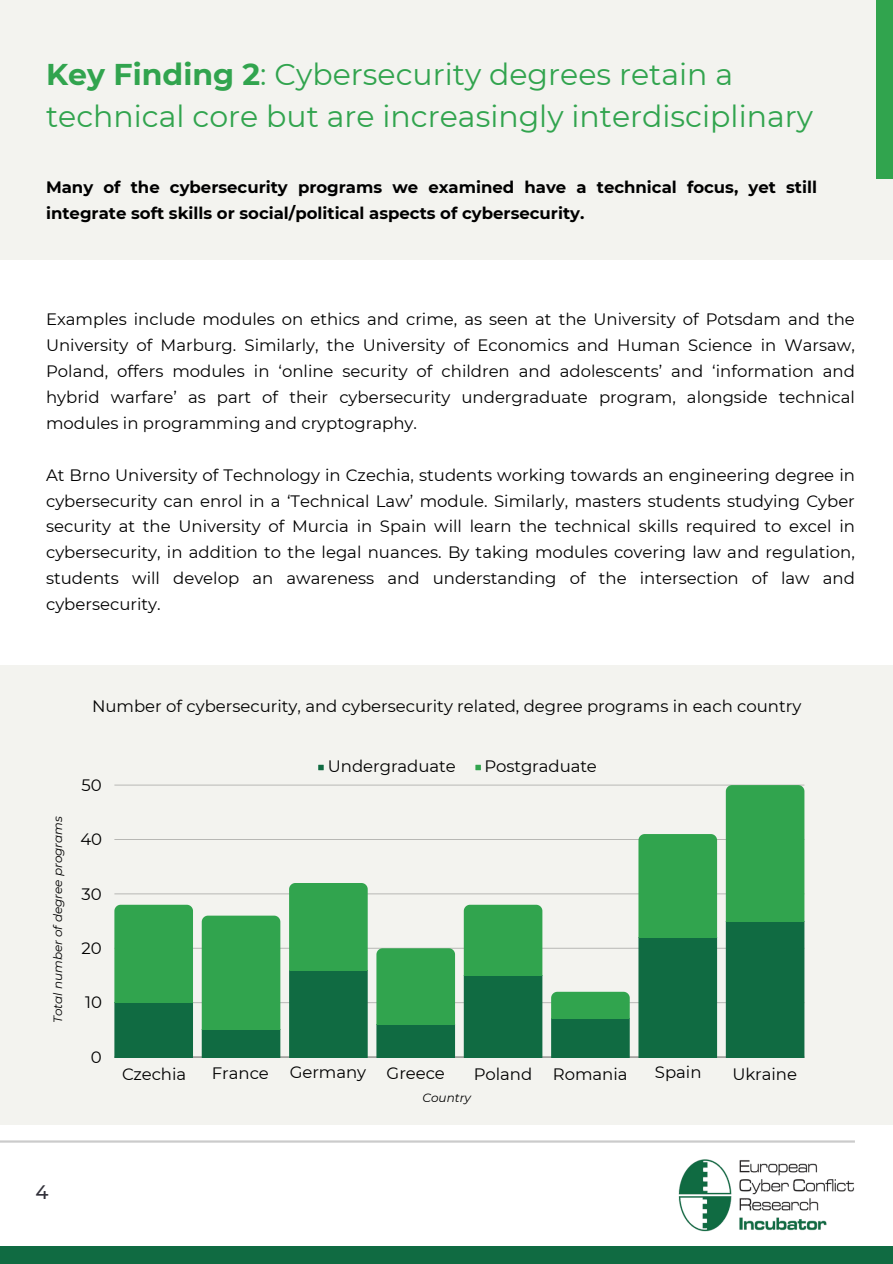
<style>
.page{position:relative;width:893px;height:1264px;background:#fff}
.page>*{position:absolute;margin:0;border:0;box-sizing:border-box;transform-origin:0 0}
.t1{font:30px/41.7px "Montserrat";color:#31a44e}
.t2{font:500 19.5px "Montserrat";color:#32313a}
.t3{font:16.5px/25.8px "Montserrat";color:#000;text-align:justify}
.t4{font:700 16.5px/25.8px "Montserrat";color:#000}
.t5{font:italic 12px "Montserrat";color:#000}
.s1{font-weight:700}
</style>
<div class="page">
<div style="left:0;top:1246px;width:892px;height:17px;background:#106b42"></div>
<div style="left:0;top:0;width:892px;height:260px;background:#f3f3ef"></div>
<img style="left:678px;top:1159px;width:176px;height:72px">
<hr style="left:0;top:1140px;width:854px;height:2px;background:#cbcbcb">
<div style="left:876px;top:0;width:16px;height:178px;background:#31a44e"></div>
<div style="left:0;top:665px;width:892px;height:459px;background:#f3f3ef"></div>
<svg style="left:318px;top:764px;width:6px;height:6px"></svg>
<svg style="left:475px;top:764px;width:6px;height:6px"></svg>
<hr style="left:114px;top:1002px;width:690px;height:1px;background:#000">
<hr style="left:114px;top:948px;width:690px;height:1px;background:#000">
<hr style="left:114px;top:893px;width:690px;height:1px;background:#000">
<hr style="left:114px;top:839px;width:690px;height:1px;background:#000">
<hr style="left:114px;top:784px;width:690px;height:1px;background:#000">
<hr style="left:114px;top:1056px;width:690px;height:1px;background:#000">
<svg style="left:114px;top:904px;width:79px;height:153px;background:#27904b"></svg>
<svg style="left:202px;top:915px;width:78px;height:142px;background:#2b994c"></svg>
<svg style="left:289px;top:883px;width:78px;height:174px;background:#218848"></svg>
<svg style="left:376px;top:948px;width:79px;height:109px;background:#29934b"></svg>
<svg style="left:464px;top:904px;width:78px;height:153px;background:#208648"></svg>
<svg style="left:551px;top:991px;width:78px;height:66px;background:#218449"></svg>
<svg style="left:638px;top:834px;width:79px;height:223px;background:#208648"></svg>
<svg style="left:725px;top:785px;width:79px;height:272px;background:#228849"></svg>
<p class="t1" style="left:46px;top:54px;width:768px"><span class="s1">Key Finding 2</span>: Cybersecurity degrees retain a technical core but are increasingly interdisciplinary</p>
<p class="t4" style="left:46px;top:174px;width:772px">Many of the cybersecurity programs we examined have a technical focus, yet still integrate soft skills or social/political aspects of cybersecurity.</p>
<p class="t3" style="left:46px;top:306px;width:810px">Examples include modules on ethics and crime, as seen at the University of Potsdam and the University of Marburg. Similarly, the University of Economics and Human Science in Warsaw, Poland, offers modules in ‘online security of children and adolescents’ and ‘information and hybrid warfare’ as part of their cybersecurity undergraduate program, alongside technical modules in programming and cryptography.</p>
<p class="t3" style="left:46px;top:462px;width:810px">At Brno University of Technology in Czechia, students working towards an engineering degree in cybersecurity can enrol in a ‘Technical Law’ module. Similarly, masters students studying Cyber security at the University of Murcia in Spain will learn the technical skills required to excel in cybersecurity, in addition to the legal nuances. By taking modules covering law and regulation, students will develop an awareness and understanding of the intersection of law and cybersecurity.</p>
<p class="t3" style="left:92px;top:692px;width:710px">Number of cybersecurity, and cybersecurity related, degree programs in each country</p>
<p class="t5" style="left:50px;top:1023px;width:209px;rotate:-90deg">Total number of degree programs</p>
<p class="t3" style="left:82px;top:772px;width:22px">50</p>
<p class="t3" style="left:80px;top:826px;width:23px">40</p>
<p class="t3" style="left:82px;top:880px;width:22px">30</p>
<p class="t3" style="left:82px;top:935px;width:22px">20</p>
<p class="t3" style="left:85px;top:989px;width:18px">10</p>
<p class="t3" style="left:91px;top:1043px;width:12px">0</p>
<p class="t3" style="left:328px;top:753px;width:129px">Undergraduate</p>
<p class="t3" style="left:484px;top:753px;width:114px">Postgraduate</p>
<p class="t3" style="left:122px;top:1060px;width:66px">Czechia</p>
<p class="t3" style="left:212px;top:1060px;width:58px">France</p>
<p class="t3" style="left:290px;top:1059px;width:78px">Germany</p>
<p class="t3" style="left:386px;top:1060px;width:60px">Greece</p>
<p class="t3" style="left:474px;top:1060px;width:60px">Poland</p>
<p class="t3" style="left:552px;top:1060px;width:76px">Romania</p>
<p class="t3" style="left:655px;top:1059px;width:48px">Spain</p>
<p class="t3" style="left:732px;top:1060px;width:66px">Ukraine</p>
<p class="t5" style="left:422px;top:1090px;width:50px">Country</p>
<p class="t2" style="left:36px;top:1180px;width:15px">4</p>
</div>
